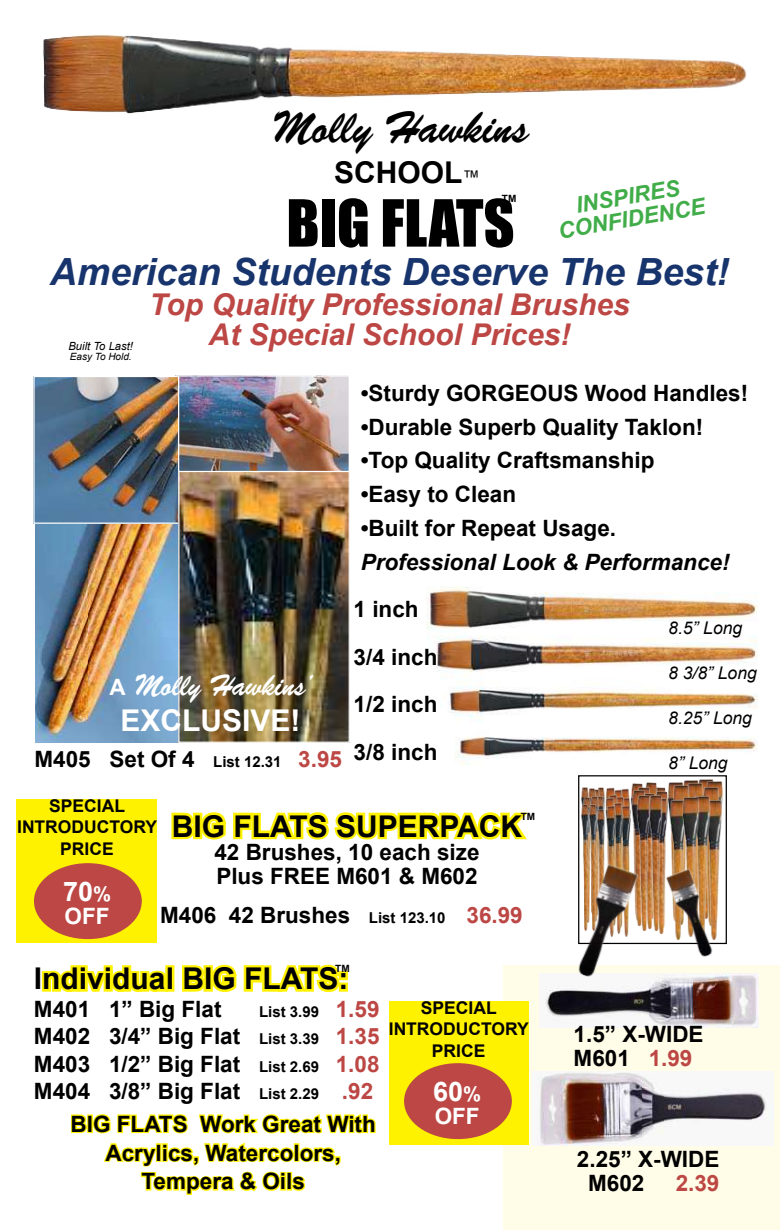
<style>
.page{position:relative;width:780px;height:1230px;background:#fff}
.page>*{position:absolute;margin:0;border:0;box-sizing:border-box;transform-origin:0 0}
.t1{font:60px "Impact";color:#000}
.t2{font:45px "Brush Script";color:#000}
.t3{font:italic 700 37.5px "Arial";color:#18346d}
.t4{font:italic 700 30px/30px "Arial";color:#bc4744;text-align:center}
.t5{font:700 30px "Arial";color:#000}
.t6{font:30px "Brush Script";color:#fff}
.t7{font:700 30px "Arial";color:#fff}
.t8{font:700 27px "Arial";color:#fff}
.t9{font:700 22.5px/23.8px "Arial";color:#000}
.t10{font:italic 700 22.5px "Arial";color:#000}
.t11{font:italic 700 22.5px/22.5px "Arial";color:#41ad49;text-align:center}
.t12{font:700 22.5px "Arial";color:#fff}
.t13{font:700 22.5px "Arial";color:#bc4744}
.t14{font:700 17.5px/21.2px "Arial";color:#000;text-align:center}
.t15{font:italic 17.5px "Arial";color:#000}
.t16{font:700 15px "Arial";color:#000}
.t17{font:italic 11.25px "Arial";color:#000}
.t18{font:italic 10px "Arial";color:#000}
.t19{font:700 10px "Arial";color:#000}
.s1{font-weight:400;font-size:17.5px}
.s2{font-family:"Arial";font-weight:700;font-size:22.5px}
.s3{font-size:15px}
.s4{color:#bc4744}
.s5{font-size:20.25px}
.s6{font-size:22.5px;color:#bc4744}
</style>
<div class="page">
<svg style="left:41px;top:965px;width:124px;height:27px"></svg>
<div style="left:165px;top:965px;width:9px;height:27px;border:5px solid #fff200"></div>
<svg style="left:182px;top:964px;width:166px;height:29px"></svg>
<svg style="left:171px;top:812px;width:357px;height:28px"></svg>
<div style="left:17px;top:799px;width:140px;height:144px;background:#fff200"></div>
<div style="left:34px;top:863px;width:108px;height:76px;background:#bc4744;border-radius:50%"></div>
<div style="left:504px;top:965px;width:276px;height:265px;background:#fffde8"></div>
<img style="left:539px;top:973px;width:220px;height:55px">
<img style="left:532px;top:1071px;width:241px;height:74px">
<svg style="left:71px;top:1114px;width:305px;height:81px"></svg>
<img style="left:427px;top:586px;width:331px;height:179px">
<img style="left:43px;top:35px;width:704px;height:79px">
<div style="left:389px;top:1001px;width:140px;height:144px;background:#fff200"></div>
<div style="left:404px;top:1063px;width:108px;height:76px;background:#bc4744;border-radius:50%"></div>
<img style="left:179px;top:377px;width:169px;height:94px">
<div style="left:175px;top:375px;width:175px;height:100px;border:1px solid #fff"></div>
<img style="left:35px;top:524px;width:143px;height:219px">
<img style="left:35px;top:378px;width:142px;height:144px">
<div style="left:33px;top:376px;width:146px;height:148px;border:1px solid #fff"></div>
<img style="left:180px;top:473px;width:168px;height:268px">
<div style="left:178px;top:471px;width:172px;height:272px;border:1px solid #fff"></div>
<div style="left:578px;top:775px;width:149px;height:169px;border:1px solid #000"></div>
<img style="left:668px;top:779px;width:55px;height:18px">
<img style="left:702px;top:784px;width:20px;height:13px">
<img style="left:673px;top:782px;width:19px;height:15px">
<img style="left:713px;top:797px;width:11px;height:148px">
<img style="left:694px;top:793px;width:19px;height:72px">
<img style="left:669px;top:797px;width:12px;height:68px">
<img style="left:681px;top:794px;width:20px;height:71px">
<img style="left:620px;top:776px;width:12px;height:1px">
<img style="left:578px;top:775px;width:31px;height:13px">
<img style="left:643px;top:776px;width:16px;height:11px">
<img style="left:654px;top:785px;width:15px;height:26px">
<img style="left:632px;top:777px;width:13px;height:7px">
<img style="left:663px;top:791px;width:5px;height:74px">
<img style="left:632px;top:784px;width:14px;height:76px">
<img style="left:651px;top:789px;width:12px;height:145px">
<img style="left:636px;top:789px;width:15px;height:142px">
<img style="left:605px;top:776px;width:12px;height:7px">
<img style="left:626px;top:786px;width:6px;height:8px">
<img style="left:620px;top:788px;width:6px;height:6px">
<img style="left:608px;top:786px;width:9px;height:8px">
<img style="left:624px;top:794px;width:8px;height:66px">
<img style="left:612px;top:791px;width:12px;height:69px">
<img style="left:609px;top:794px;width:8px;height:66px">
<img style="left:583px;top:775px;width:16px;height:5px">
<img style="left:602px;top:780px;width:6px;height:13px">
<img style="left:586px;top:779px;width:16px;height:14px">
<img style="left:579px;top:780px;width:16px;height:8px">
<img style="left:578px;top:788px;width:7px;height:72px">
<img style="left:585px;top:788px;width:16px;height:72px">
<img style="left:593px;top:793px;width:16px;height:67px">
<img style="left:566px;top:860px;width:77px;height:125px">
<img style="left:663px;top:865px;width:60px;height:92px">
<h2 class="t2" style="left:272px;top:99px;width:259px">Molly Hawkins</h2>
<h3 class="t5" style="left:334px;top:151px;width:147px">SCHOOL<span class="s1">™</span></h3>
<p class="t19" style="left:502px;top:191px;width:16px">TM</p>
<h1 class="t1" style="left:286px;top:177px;width:230px">BIG FLATS</h1>
<p class="t11" style="left:553px;top:199px;width:150px;rotate:-10deg">INSPIRES<br>CONFIDENCE</p>
<h3 class="t3" style="left:50px;top:246px;width:681px">American Students Deserve The Best!</h3>
<h3 class="t4" style="left:149px;top:290px;width:482px">Top Quality Professional Brushes<br>At Special School Prices!</h3>
<p class="t17" style="left:68px;top:338px;width:66px">Built To Last!</p>
<p class="t18" style="left:70px;top:350px;width:63px">Easy To Hold.</p>
<h3 class="t6" style="left:110px;top:666px;width:203px"><span class="s2">A</span> Molly Hawkins’</h3>
<h3 class="t7" style="left:120px;top:699px;width:182px">EXCLUSIVE!</h3>
<p class="t9" style="left:34px;top:747px;width:309px">M405 Set Of 4 <span class="s3">List 12.31</span> <span class="s4">3.95</span></p>
<p class="t9" style="left:361px;top:381px;width:389px">•Sturdy GORGEOUS Wood Handles!</p>
<p class="t9" style="left:361px;top:415px;width:344px">•Durable Superb Quality Taklon!</p>
<p class="t9" style="left:361px;top:449px;width:295px">•Top Quality Craftsmanship</p>
<p class="t9" style="left:361px;top:483px;width:157px">•Easy to Clean</p>
<p class="t9" style="left:361px;top:516px;width:257px">•Built for Repeat Usage.</p>
<p class="t10" style="left:361px;top:547px;width:370px">Professional Look &amp; Performance!</p>
<p class="t9" style="left:354px;top:586px;width:85px;line-height:47.5px">1 inch<br>3/4 inch<br>1/2 inch<br>3/8 inch</p>
<p class="t15" style="left:668px;top:616px;width:75px">8.5” Long</p>
<p class="t15" style="left:668px;top:661px;width:90px">8 3/8” Long</p>
<p class="t15" style="left:668px;top:706px;width:85px">8.25” Long</p>
<p class="t15" style="left:668px;top:751px;width:61px">8” Long</p>
<p class="t14" style="left:17px;top:796px;width:142px">SPECIAL<br>INTRODUCTORY<br>PRICE</p>
<p class="t8" style="left:63px;top:873px;width:50px">70<span class="s5">%</span></p>
<p class="t12" style="left:65px;top:900px;width:46px">OFF</p>
<p class="t9" style="left:160px;top:903px;width:364px">M406 42 Brushes <span class="s3">List 123.10</span> <span class="s4">36.99</span></p>
<p class="t19" style="left:521px;top:810px;width:16px">TM</p>
<h3 class="t5" style="left:172px;top:805px;width:352px">BIG FLATS SUPERPACK</h3>
<p class="t9" style="left:214px;top:841px;width:267px">42 Brushes, 10 each size<br>Plus FREE M601 &amp; M602</p>
<p class="t19" style="left:335px;top:962px;width:16px">TM</p>
<h3 class="t5" style="left:34px;top:957px;width:316px">Individual BIG FLATS:</h3>
<p class="t9" style="left:34px;top:997px;width:189px">M401 1” Big Flat</p>
<p class="t16" style="left:259px;top:1001px;width:122px">List 3.99 <span class="s6">1.59</span></p>
<p class="t9" style="left:34px;top:1023px;width:347px;line-height:27.5px;text-align:justify">M402 3/4” Big Flat <span class="s3">List 3.39</span> <span class="s4">1.35<br></span>M403 1/2” Big Flat <span class="s3">List 2.69</span> <span class="s4">1.08<br></span>M404 3/8” Big Flat <span class="s3">List 2.29</span> <span class="s4">.92</span></p>
<p class="t9" style="left:71px;top:1110px;width:307px;line-height:28.8px;text-align:center">BIG FLATS Work Great With<br>Acrylics, Watercolors,<br>Tempera &amp; Oils</p>
<p class="t14" style="left:389px;top:998px;width:141px">SPECIAL<br>INTRODUCTORY<br>PRICE</p>
<p class="t8" style="left:433px;top:1073px;width:50px">60<span class="s5">%</span></p>
<p class="t12" style="left:435px;top:1100px;width:46px">OFF</p>
<p class="t9" style="left:574px;top:1023px;width:132px">1.5” X-WIDE<br>M601 <span class="s4">1.99</span></p>
<p class="t9" style="left:588px;top:1147px;width:133px;text-indent:-11px">2.25” X-WIDE<br>M602</p>
<p class="t13" style="left:676px;top:1167px;width:45px">2.39</p>
</div>
